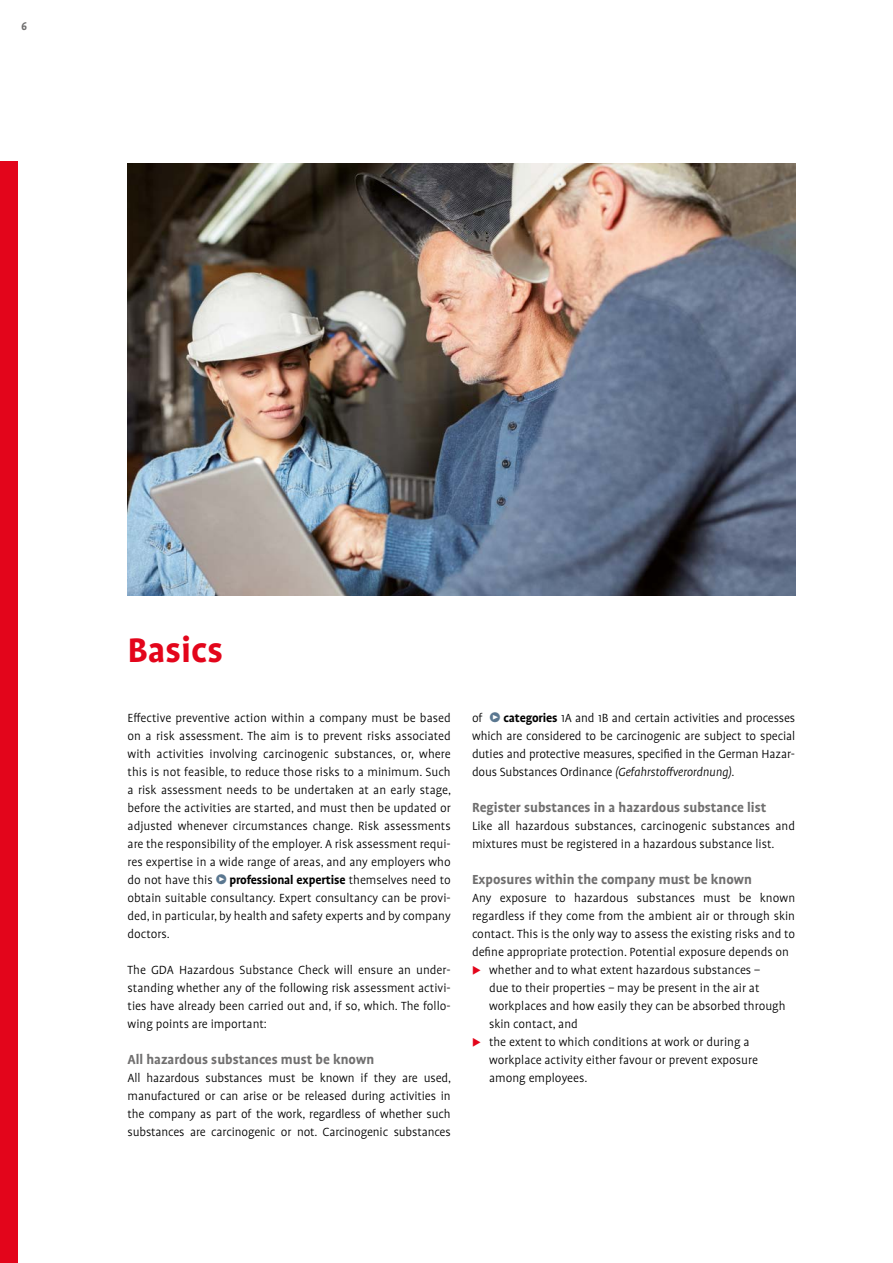
<style>
.page{position:relative;width:893px;height:1263px;background:#fff}
.page>*{position:absolute;margin:0;border:0;box-sizing:border-box;transform-origin:0 0}
.GDA_Headline{font:700 39px "Profile Pro";color:#e3051b}
.GDA_Subline{font:700 15px "Profile Pro";color:#706f6f}
.GDA_Fließtext{font:300 13.5px/18px "Profile Pro";color:#000;text-align:justify}
.t1{font:700 12.75px "Profile Pro";color:#706f6f}
.s1{font-family:"DGUV Meta";font-weight:400;color:#5a7790}
.s2{font-weight:700}
.s3{font-style:italic}
.s4{color:#e3051b}
</style>
<div class="page">
<div style="left:0;top:162px;width:17px;height:1101px;background:#e3051b"></div>
<img style="left:128px;top:164px;width:667px;height:431px">
<p class="t1" style="left:21px;top:19px;width:7px">6</p>
<h1 class="GDA_Headline" style="left:128px;top:627px;width:97px">Basics</h1>
<p class="GDA_Fließtext" style="left:128px;top:709px;width:325px">Effective preventive action within a company must be based on a risk assessment. The aim is to prevent risks associated with activities involving carcinogenic substances, or, where this is not feasible, to reduce those risks to a minimum. Such a risk assessment needs to be undertaken at an early stage, before the activities are started, and must then be updated or adjusted whenever circumstances change. Risk assessments are the responsibility of the employer. A risk assessment requi&shy;res expertise in a wide range of areas, and any employers who do not have this <span class="s1">•</span> <span class="s2">professional expertise</span> themselves need to obtain suitable consultancy. Expert consultancy can be provi&shy;ded, in particular, by health and safety experts and by company doctors.</p>
<p class="GDA_Fließtext" style="left:128px;top:961px;width:325px">The GDA Hazardous Substance Check will ensure an under&shy;standing whether any of the following risk assessment activi&shy;ties have already been carried out and, if so, which. The follo&shy;wing points are important:</p>
<p class="GDA_Subline" style="left:128px;top:1050px;width:248px">All hazardous substances must be known</p>
<p class="GDA_Fließtext" style="left:128px;top:1069px;width:325px">All hazardous substances must be known if they are used, manufactured or can arise or be released during activities in the company as part of the work, regardless of whether such substances are carcinogenic or not. Carcinogenic substances</p>
<p class="GDA_Fließtext" style="left:472px;top:709px;width:325px">of <span class="s1">•</span> <span class="s2">categories</span> 1A and 1B and certain activities and processes which are considered to be carcinogenic are subject to special duties and protective measures, specified in the German Hazar&shy;dous Substances Ordinance <span class="s3">(Gefahrstoffverordnung)</span>.</p>
<p class="GDA_Subline" style="left:472px;top:798px;width:296px">Register substances in a hazardous substance list</p>
<p class="GDA_Fließtext" style="left:472px;top:817px;width:325px">Like all hazardous substances, carcinogenic substances and mixtures must be registered in a hazardous substance list.</p>
<p class="GDA_Subline" style="left:472px;top:870px;width:282px">Exposures within the company must be known</p>
<p class="GDA_Fließtext" style="left:472px;top:889px;width:325px">Any exposure to hazardous substances must be known regardless if they come from the ambient air or through skin contact. This is the only way to assess the existing risks and to define appropriate protection. Potential exposure depends on</p>
<p class="GDA_Fließtext" style="left:489px;top:961px;width:298px;text-align:left;text-indent:-17px"><span class="s4">◆</span> whether and to what extent hazardous substances –<br>due to their properties – may be present in the air at workplaces and how easily they can be absorbed through skin contact, and</p>
<p class="GDA_Fließtext" style="left:489px;top:1033px;width:270px;text-align:left;text-indent:-17px"><span class="s4">◆</span> the extent to which conditions at work or during a workplace activity either favour or prevent exposure among employees.</p>
</div>
